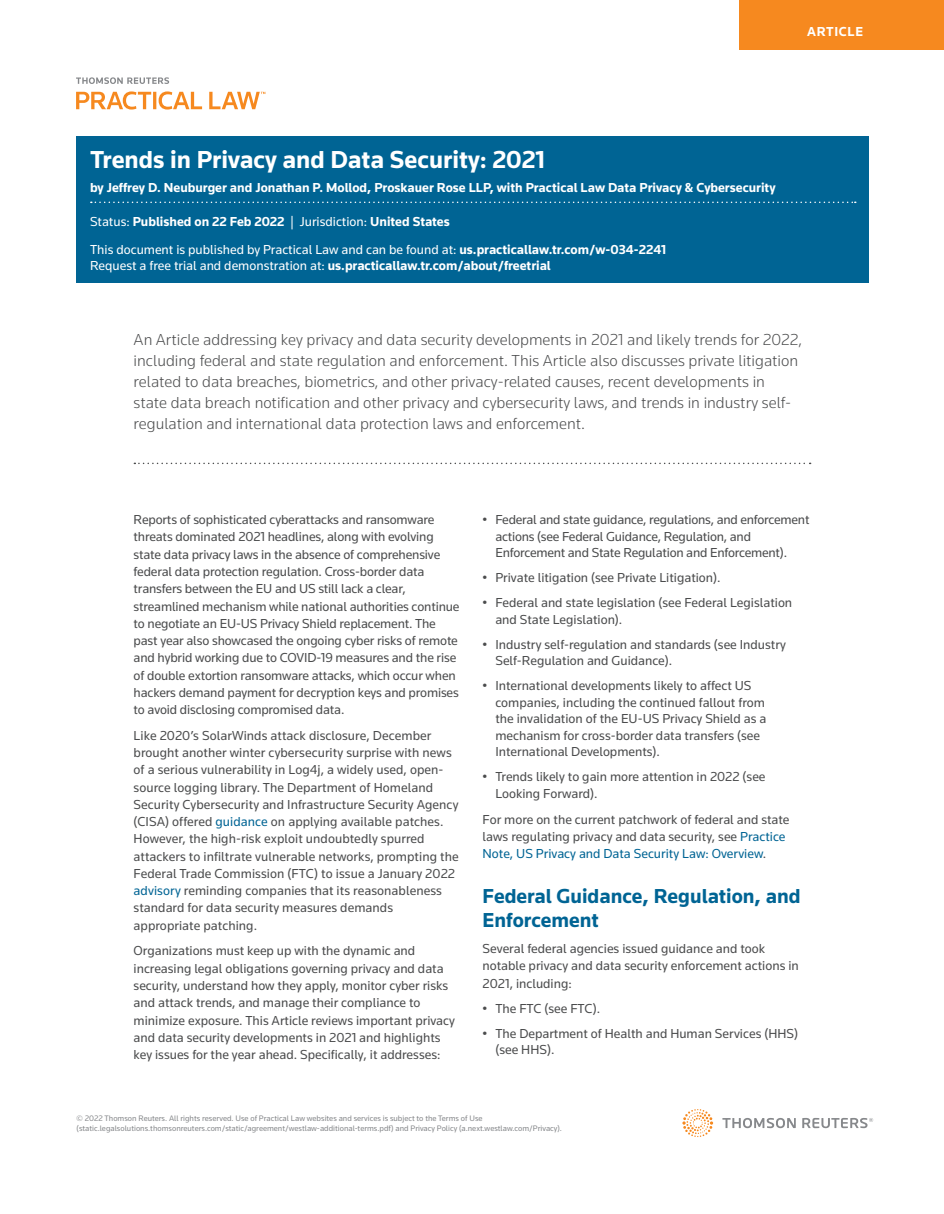
<style>
.page{position:relative;width:944px;height:1214px;background:#fff}
.page>*{position:absolute;margin:0;border:0;box-sizing:border-box;transform-origin:0 0}
.t1{font:700 25.5px "Knowledge";color:#fff}
.t2{font:700 21px/24px "Knowledge";color:#006494}
.t3{font:300 16.5px/21px "Knowledge";color:#4b4c4d}
.t4{font:13.5px/17.2px "Knowledge";color:#4b4c4d}
.t5{font:700 13.5px "Knowledge";color:#fff}
.t6{font:13.5px/27.2px "Knowledge";color:#fff}
.t7{font:700 13.5px "Knowledge";letter-spacing:.05em;color:#fff}
.t8{font:8.25px/9.8px "Knowledge";color:#86888b}
.s1{font-weight:700}
.s2{font-weight:400}
.s3{color:#006494}
</style>
<div class="page">
<svg style="left:682px;top:1109px;width:31px;height:28px"></svg>
<svg style="left:722px;top:1118px;width:151px;height:10px"></svg>
<svg style="left:76px;top:91px;width:189px;height:19px"></svg>
<svg style="left:76px;top:77px;width:93px;height:7px"></svg>
<div style="left:739px;top:0;width:205px;height:49px;background:#f6891f"></div>
<div style="left:77px;top:136px;width:792px;height:147px;background:#006494"></div>
<svg style="left:91px;top:201px;width:764px;height:2px"></svg>
<svg style="left:134px;top:462px;width:676px;height:2px"></svg>
<p class="t7" style="left:807px;top:23px;width:57px">ARTICLE</p>
<h1 class="t1" style="left:90px;top:144px;width:456px">Trends in Privacy and Data Security: 2021</h1>
<p class="t5" style="left:90px;top:180px;width:687px">by Jeffrey D. Neuburger and Jonathan P. Mollod, Proskauer Rose LLP, with Practical Law Data Privacy &amp; Cybersecurity</p>
<p class="t6" style="left:90px;top:208px;width:577px">Status: <span class="s1">Published on 22 Feb 2022</span> | Jurisdiction: <span class="s1">United States<br></span>This document is published by Practical Law and can be found at: <span class="s1">us.practicallaw.tr.com/w-034-2241</span></p>
<p class="t5" style="left:90px;top:257px;width:462px"><span class="s2">Request a free trial and demonstration at:</span> us.practicallaw.tr.com/about/freetrial</p>
<p class="t3" style="left:134px;top:328px;width:670px">An Article addressing key privacy and data security developments in 2021 and likely trends for 2022, including federal and state regulation and enforcement. This Article also discusses private litigation related to data breaches, biometrics, and other privacy-related causes, recent developments in state data breach notification and other privacy and cybersecurity laws, and trends in industry self&shy;regulation and international data protection laws and enforcement.</p>
<p class="t4" style="left:134px;top:511px;width:327px">Reports of sophisticated cyberattacks and ransomware threats dominated 2021 headlines, along with evolving state data privacy laws in the absence of comprehensive federal data protection regulation. Cross-border data transfers between the EU and US still lack a clear, streamlined mechanism while national authorities continue to negotiate an EU-US Privacy Shield replacement. The past year also showcased the ongoing cyber risks of remote and hybrid working due to COVID-19 measures and the rise of double extortion ransomware attacks, which occur when hackers demand payment for decryption keys and promises to avoid disclosing compromised data.</p>
<p class="t4" style="left:134px;top:726px;width:326px">Like 2020’s SolarWinds attack disclosure, December brought another winter cybersecurity surprise with news of a serious vulnerability in Log4j, a widely used, open&shy;source logging library. The Department of Homeland Security Cybersecurity and Infrastructure Security Agency (CISA) offered <span class="s3">guidance</span> on applying available patches.<br>However, the high-risk exploit undoubtedly spurred attackers to infiltrate vulnerable networks, prompting the Federal Trade Commission (FTC) to issue a January 2022 <span class="s3">advisory</span> reminding companies that its reasonableness standard for data security measures demands appropriate patching.</p>
<p class="t4" style="left:134px;top:942px;width:323px">Organizations must keep up with the dynamic and increasing legal obligations governing privacy and data security, understand how they apply, monitor cyber risks and attack trends, and manage their compliance to minimize exposure. This Article reviews important privacy and data security developments in 2021 and highlights key issues for the year ahead. Specifically, it addresses:</p>
<p class="t4" style="left:495px;top:511px;width:315px;line-height:16.5px;text-indent:-13px">• Federal and state guidance, regulations, and enforcement actions (see Federal Guidance, Regulation, and<br>Enforcement and State Regulation and Enforcement).</p>
<p class="t4" style="left:482px;top:569px;width:239px">• Private litigation (see Private Litigation).</p>
<p class="t4" style="left:495px;top:594px;width:298px;line-height:16.5px;text-indent:-13px">• Federal and state legislation (see Federal Legislation and State Legislation).</p>
<p class="t4" style="left:495px;top:636px;width:292px;line-height:16.5px;text-indent:-13px">• Industry self-regulation and standards (see Industry<br>Self-Regulation and Guidance).</p>
<p class="t4" style="left:495px;top:677px;width:272px;line-height:16.5px;text-indent:-13px">• International developments likely to affect US companies, including the continued fallout from the invalidation of the EU-US Privacy Shield as a mechanism for cross-border data transfers (see International Developments).</p>
<p class="t4" style="left:495px;top:768px;width:271px;line-height:16.5px;text-indent:-13px">• Trends likely to gain more attention in 2022 (see<br>Looking Forward).</p>
<p class="t4" style="left:482px;top:810px;width:308px">For more on the current patchwork of federal and state laws regulating privacy and data security, see <span class="s3">Practice<br>Note, US Privacy and Data Security Law: Overview</span>.</p>
<h2 class="t2" style="left:482px;top:884px;width:319px">Federal Guidance, Regulation, and<br>Enforcement</h2>
<p class="t4" style="left:482px;top:939px;width:318px">Several federal agencies issued guidance and took notable privacy and data security enforcement actions in<br>2021, including:</p>
<p class="t4" style="left:482px;top:999px;width:119px">• The FTC (see FTC).</p>
<p class="t4" style="left:495px;top:1024px;width:304px;line-height:16.5px;text-indent:-13px">• The Department of Health and Human Services (HHS) (see HHS).</p>
<p class="t8" style="left:77px;top:1113px;width:487px">© 2022 Thomson Reuters. All rights reserved. Use of Practical Law websites and services is subject to the Terms of Use (static.legalsolutions.thomsonreuters.com/static/agreement/westlaw-additional-terms.pdf) and Privacy Policy (a.next.westlaw.com/Privacy).</p>
</div>
